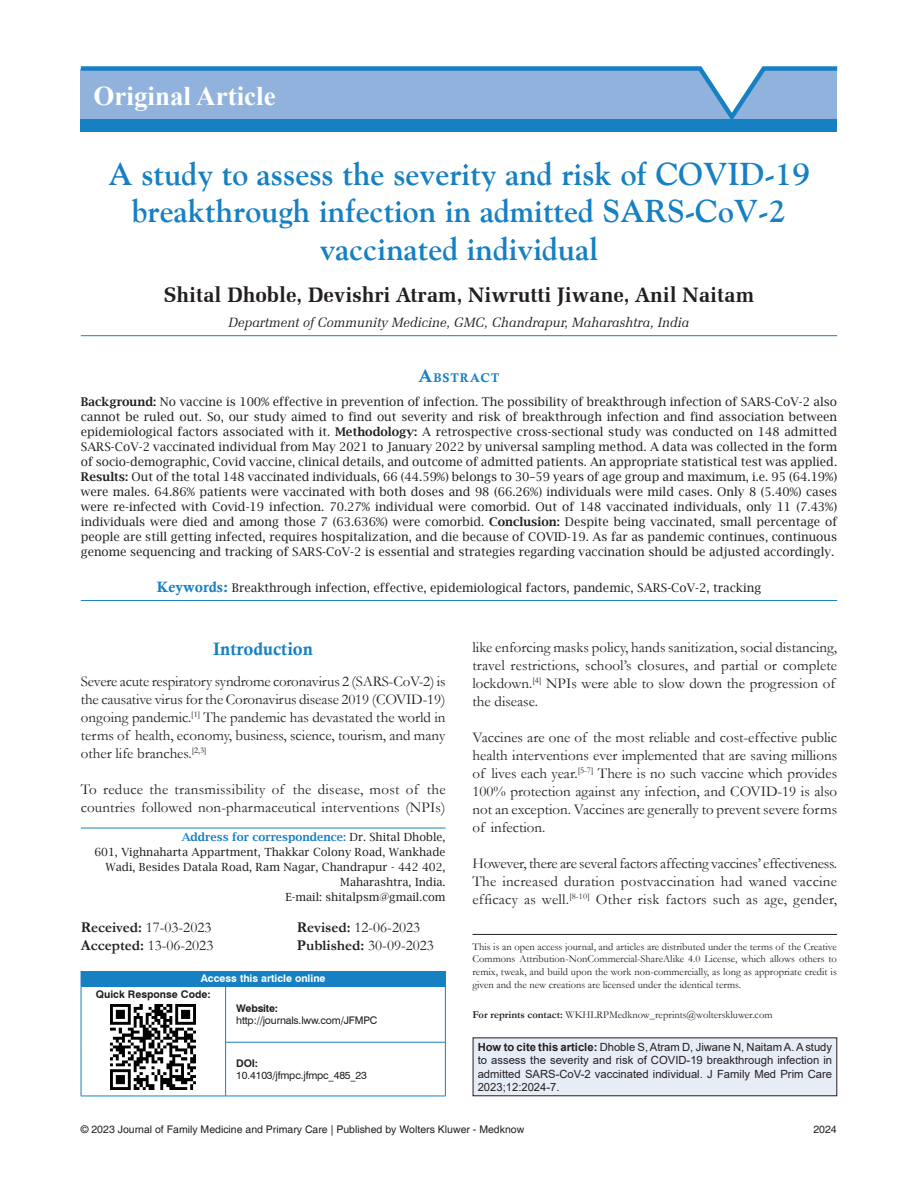
<style>
.page{position:relative;width:918px;height:1188px;background:#fff}
.page>*{position:absolute;margin:0;border:0;box-sizing:border-box;transform-origin:0 0}
.AT{font:700 31.5px/37.5px "Goudy";color:#1680c3;text-align:center}
.AH{font:700 27px "Times New Roman";color:#fff}
.AU{font:700 21px "Zapf Elliptical 711 BT";color:#231f20}
.t1{font:18px "Calis MT Bol";color:#1680c3}
.TX{font:15px/18px "Garamond";color:#231f20;text-align:justify}
.TX-2{font:700 15px "Garamond";color:#231f20}
.AFF{font:italic 13.5px "Zapf Elliptical 711 BT";color:#231f20}
.ABSH{font:12.6px "Calis MT Bol";letter-spacing:.07em;color:#1680c3}
.ABS{font:12px/15px "Lucida Bright";color:#231f20;text-align:justify}
.KWD{font:12px "Lucida Bright";color:#231f20}
.HTC{font:11.25px/13.5px "Arial";color:#231f20;text-align:justify}
.ADD{font:11.25px/15px "Lucida Bright";color:#231f20;text-align:right}
.Reprint{font:10.5px/12.6px "Garamond";color:#231f20;text-align:justify}
.RF{font:10.5px "Helvetica";color:#231f20}
.WEB{font:10.5px/12.6px "Swiss 721 BT";letter-spacing:-.015em;color:#231f20}
.AAO{font:700 10.5px "Swiss 721 BT";color:#fff}
.QRC{font:700 10.5px "Swiss 721 BT";color:#231f20}
.s1{font-size:18px}
.s2{font-weight:600}
.s3{font-family:"Calis MT Bol";font-size:15px;color:#1680c3}
.s4{font-weight:600;color:#1680c3}
.s5{font-weight:700}
.s6{font-weight:400}
</style>
<div class="page">
<svg style="left:80px;top:66px;width:758px;height:59px;fill:#91b2dd"></svg>
<div style="left:81px;top:119px;width:756px;height:13px;background:#1680c3"></div>
<hr style="left:81px;top:335px;width:756px;height:1px;background:#1680c3">
<hr style="left:81px;top:600px;width:756px;height:1px;background:#1680c3">
<div style="left:81px;top:971px;width:364px;height:15px;background:#1680c3"></div>
<svg style="left:445px;top:971px;width:1px;height:15px"></svg>
<hr style="left:81px;top:1096px;width:145px;height:1px;background:#1680c3">
<hr style="left:226px;top:1096px;width:220px;height:1px;background:#1680c3">
<hr style="left:81px;top:986px;width:145px;height:1px;background:#1680c3">
<hr style="left:81px;top:986px;width:1px;height:56px;background:#1680c3">
<hr style="left:81px;top:1042px;width:1px;height:54px;background:#1680c3">
<hr style="left:226px;top:986px;width:220px;height:1px;background:#1680c3">
<hr style="left:225px;top:986px;width:1px;height:56px;background:#1680c3">
<hr style="left:445px;top:986px;width:1px;height:56px;background:#1680c3">
<hr style="left:225px;top:1042px;width:221px;height:1px;background:#1680c3">
<hr style="left:225px;top:1042px;width:1px;height:54px;background:#1680c3">
<hr style="left:445px;top:1042px;width:1px;height:54px;background:#1680c3">
<img style="left:111px;top:1004px;width:85px;height:85px">
<hr style="left:81px;top:828px;width:365px;height:1px;background:#1680c3">
<div style="left:473px;top:1038px;width:364px;height:58px;background:#e7edf7"></div>
<div style="left:473px;top:1037px;width:364px;height:59px;border:1px solid #231f20"></div>
<hr style="left:472px;top:934px;width:365px;height:1px;background:#231f20">
<p class="AH" style="left:94px;top:77px;width:184px">Original Article</p>
<p class="AT" style="left:108px;top:155px;width:703px">A study to assess the severity and risk of COVID‑19 breakthrough infection in admitted SARS‑CoV‑2 vaccinated individual</p>
<p class="AU" style="left:164px;top:282px;width:592px">Shital Dhoble, Devishri Atram, Niwrutti Jiwane, Anil Naitam</p>
<p class="AFF" style="left:228px;top:314px;width:463px">Department of Community Medicine, GMC, Chandrapur, Maharashtra, India</p>
<p class="ABSH" style="left:419px;top:371px;width:82px"><span class="s1">A</span>BSTRACT</p>
<p class="ABS" style="left:81px;top:394px;width:758px"><span class="s2">Background:</span> No vaccine is 100% effective in prevention of infection. The possibility of breakthrough infection of SARS‑CoV‑2 also cannot be ruled out. So, our study aimed to find out severity and risk of breakthrough infection and find association between epidemiological factors associated with it. <span class="s2">Methodology:</span> A retrospective cross‑sectional study was conducted on 148 admitted SARS‑CoV‑2 vaccinated individual from May 2021 to January 2022 by universal sampling method. A data was collected in the form of socio‑demographic, Covid vaccine, clinical details, and outcome of admitted patients. An appropriate statistical test was applied.<br><span class="s2">Results:</span> Out of the total 148 vaccinated individuals, 66 (44.59%) belongs to 30–59 years of age group and maximum, i.e. 95 (64.19%) were males. 64.86% patients were vaccinated with both doses and 98 (66.26%) individuals were mild cases. Only 8 (5.40%) cases were re‑infected with Covid‑19 infection. 70.27% individual were comorbid. Out of 148 vaccinated individuals, only 11 (7.43%) individuals were died and among those 7 (63.636%) were comorbid. <span class="s2">Conclusion:</span> Despite being vaccinated, small percentage of people are still getting infected, requires hospitalization, and die because of COVID‑19. As far as pandemic continues, continuous genome sequencing and tracking of SARS‑CoV‑2 is essential and strategies regarding vaccination should be adjusted accordingly.</p>
<p class="KWD" style="left:157px;top:581px;width:606px"><span class="s3">Keywords:</span> Breakthrough infection, effective, epidemiological factors, pandemic, SARS‑CoV‑2, tracking</p>
<h1 class="t1" style="left:213px;top:639px;width:101px">Introduction</h1>
<p class="TX" style="left:81px;top:672px;width:366px">Severe acute respiratory syndrome coronavirus 2 (SARS‑CoV‑2) is the causative virus for the Coronavirus disease 2019 (COVID‑19) ongoing pandemic.<sup>[1]</sup> The pandemic has devastated the world in terms of health, economy, business, science, tourism, and many other life branches.<sup>[2,3]</sup></p>
<p class="TX" style="left:81px;top:780px;width:366px">To reduce the transmissibility of the disease, most of the countries followed non‑pharmaceutical interventions (NPIs)</p>
<p class="ADD" style="left:94px;top:830px;width:353px"><span class="s4">Address for correspondence:</span> Dr. Shital Dhoble,<br>601, Vighnaharta Appartment, Thakkar Colony Road, Wankhade Wadi, Besides Datala Road, Ram Nagar, Chandrapur ‑ 442 402, Maharashtra, India.<br>E‑mail: shitalpsm@gmail.com</p>
<p class="TX" style="left:81px;top:918px;width:132px"><span class="s5">Received:</span> 17‑03‑2023</p>
<p class="TX" style="left:297px;top:918px;width:125px"><span class="s5">Revised:</span> 12‑06‑2023</p>
<p class="TX" style="left:81px;top:936px;width:134px"><span class="s5">Accepted:</span> 13‑06‑2023</p>
<p class="TX-2" style="left:297px;top:935px;width:139px">Published: <span class="s6">30-09-2023</span></p>
<p class="AAO" style="left:201px;top:972px;width:126px">Access this article online</p>
<p class="QRC" style="left:96px;top:988px;width:116px">Quick Response Code:</p>
<p class="WEB" style="left:236px;top:1001px;width:143px"><span class="s5">Website: </span>http://journals.lww.com/JFMPC</p>
<p class="WEB" style="left:236px;top:1056px;width:132px"><span class="s5">DOI:<br></span>10.4103/jfmpc.jfmpc_485_23</p>
<p class="TX" style="left:472px;top:638px;width:366px;text-align:left">like enforcing masks policy, hands sanitization, social distancing, travel restrictions, school’s closures, and partial or complete lockdown.<sup>[4]</sup> NPIs were able to slow down the progression of the disease.</p>
<p class="TX" style="left:472px;top:728px;width:366px">Vaccines are one of the most reliable and cost‑effective public health interventions ever implemented that are saving millions of lives each year.<sup>[5‑7]</sup> There is no such vaccine which provides 100% protection against any infection, and COVID‑19 is also not an exception. Vaccines are generally to prevent severe forms of infection.</p>
<p class="TX" style="left:472px;top:854px;width:366px">However, there are several factors affecting vaccines’ effectiveness.<br>The increased duration postvaccination had waned vaccine efficacy as well.<sup>[8‑10]</sup> Other risk factors such as age, gender,</p>
<p class="Reprint" style="left:472px;top:940px;width:366px">This is an open access journal, and articles are distributed under the terms of the Creative Commons Attribution‑NonCommercial‑ShareAlike 4.0 License, which allows others to remix, tweak, and build upon the work non‑commercially, as long as appropriate credit is given and the new creations are licensed under the identical terms.</p>
<p class="Reprint" style="left:472px;top:1008px;width:301px"><span class="s5">For reprints contact:</span> WKHLRPMedknow_reprints@wolterskluwer.com</p>
<p class="HTC" style="left:478px;top:1040px;width:356px"><span class="s5">How to cite this article:</span> Dhoble S, Atram D, Jiwane N, Naitam A. Astudy to assess the severity and risk of COVID‑19 breakthrough infection in admitted SARS‑CoV‑2 vaccinated individual. J Family Med Prim Care 2023;12:2024‑7.</p>
<p class="RF" style="left:81px;top:1124px;width:445px">© 2023 Journal of Family Medicine and Primary Care | Published by Wolters Kluwer ‑ Medknow</p>
<p class="RF" style="left:813px;top:1124px;width:25px">2024</p>
</div>
